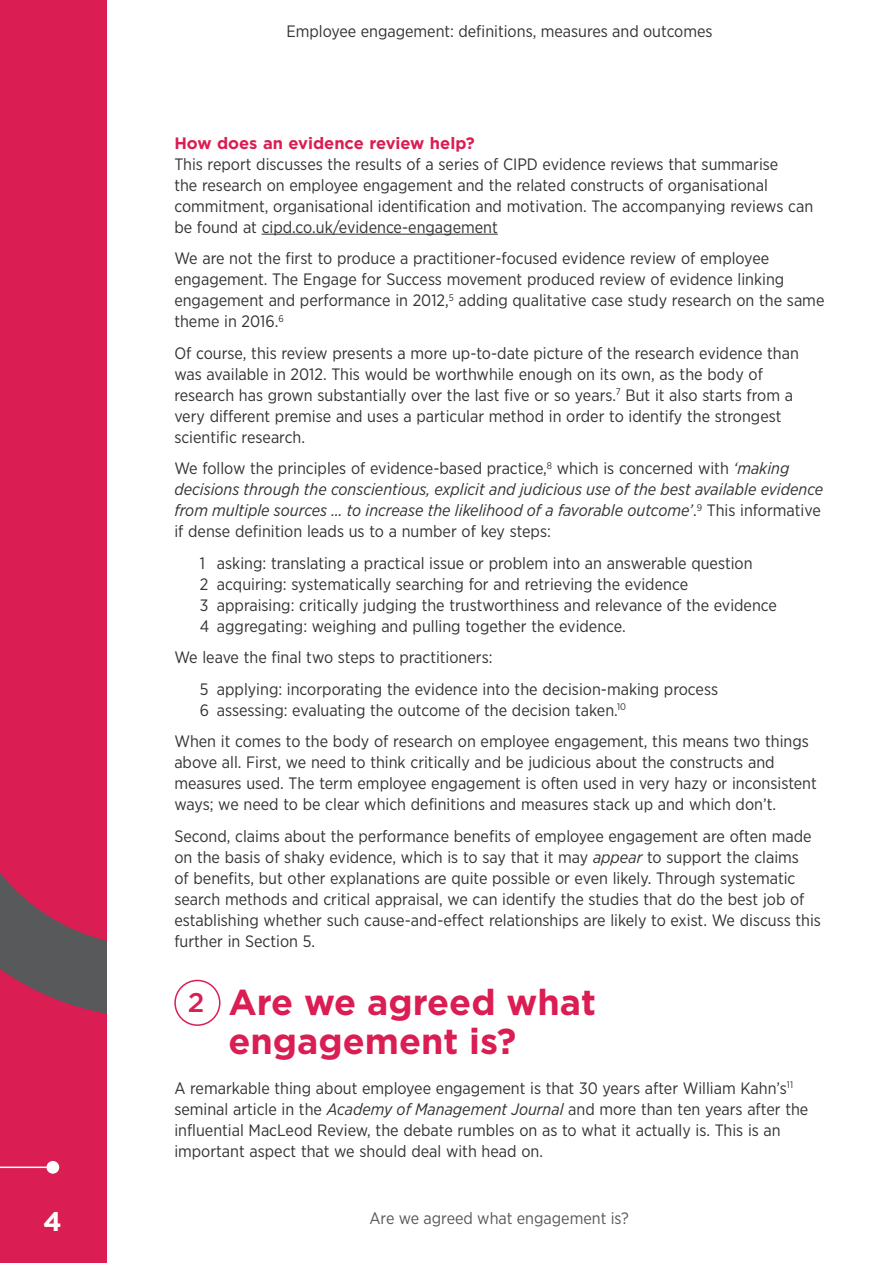
<style>
.page{position:relative;width:893px;height:1263px;background:#fff}
.page>*{position:absolute;margin:0;border:0;box-sizing:border-box;transform-origin:0 0}
.Section_head{font:700 36px/39px "Gotham";color:#da1d52}
.t1{font:700 27px "Gotham";color:#fff}
.t2{font:500 27px "Gotham";color:#da1d52}
.B_body{font:16.5px/21px "Gotham Narrow";color:#333}
.B_body-2{font:italic 16.5px/21px "Gotham Narrow";color:#333}
.B_bullets{font:16.5px "Gotham Narrow";color:#333}
.B_bullets_last{font:16.5px "Gotham Narrow";color:#333}
.Subhead_1{font:700 16.5px "Gotham";color:#da1d52}
.t3{font:16.5px "Gotham Narrow";color:#58595b}
.s1{font-style:normal}
.s2{font-style:italic}
</style>
<div class="page">
<div style="left:0;top:0;width:106px;height:1263px;background:#da1d52"></div>
<svg style="left:0;top:872px;width:106px;height:142px"></svg>
<hr style="left:0;top:1166px;width:53px;height:2px;background:#fff">
<div style="left:47px;top:1161px;width:12px;height:13px;background:#fff;border-radius:50%"></div>
<hr style="left:262px;top:234px;width:236px;height:1px;background:#333">
<div style="left:174px;top:980px;width:46px;height:46px;border:2px solid #da1d52;border-radius:50%"></div>
<h2 class="t1" style="left:43px;top:1204px;width:20px">4</h2>
<p class="B_body" style="left:286px;top:20px;width:428px">Employee engagement: definitions, measures and outcomes</p>
<h1 class="Subhead_1" style="left:174px;top:132px;width:302px">How does an evidence review help?</h1>
<p class="B_body" style="left:174px;top:153px;width:640px">This report discusses the results of a series of CIPD evidence reviews that summarise<br>the research on employee engagement and the related constructs of organisational commitment, organisational identification and motivation. The accompanying reviews can be found at cipd.co.uk/evidence-engagement</p>
<p class="B_body" style="left:174px;top:247px;width:652px">We are not the first to produce a practitioner-focused evidence review of employee engagement. The Engage for Success movement produced review of evidence linking engagement and performance in 2012,<sup>5</sup> adding qualitative case study research on the same theme in 2016.<sup>6</sup></p>
<p class="B_body" style="left:174px;top:342px;width:626px">Of course, this review presents a more up-to-date picture of the research evidence than was available in 2012. This would be worthwhile enough on its own, as the body of research has grown substantially over the last five or so years.<sup>7</sup> But it also starts from a very different premise and uses a particular method in order to identify the strongest scientific research.</p>
<p class="B_body-2" style="left:174px;top:457px;width:650px"><span class="s1">We follow the principles of evidence-based practice,</span><sup>8</sup> <span class="s1">which is concerned with</span> ‘making decisions through the conscientious, explicit and judicious use of the best available evidence from multiple sources … to increase the likelihood of a favorable outcome’<span class="s1">.</span><sup>9</sup> <span class="s1">This informative if dense definition leads us to a number of key steps:</span></p>
<p class="B_bullets" style="left:200px;top:552px;width:554px">1 asking: translating a practical issue or problem into an answerable question</p>
<p class="B_bullets" style="left:200px;top:573px;width:490px">2 acquiring: systematically searching for and retrieving the evidence</p>
<p class="B_bullets" style="left:200px;top:594px;width:579px">3 appraising: critically judging the trustworthiness and relevance of the evidence</p>
<p class="B_bullets_last" style="left:200px;top:615px;width:427px">4 aggregating: weighing and pulling together the evidence.</p>
<p class="B_body" style="left:174px;top:646px;width:320px">We leave the final two steps to practitioners:</p>
<p class="B_bullets" style="left:200px;top:678px;width:520px">5 applying: incorporating the evidence into the decision-making process</p>
<p class="B_bullets_last" style="left:200px;top:699px;width:428px">6 assessing: evaluating the outcome of the decision taken.<sup>10</sup></p>
<p class="B_body" style="left:174px;top:730px;width:644px">When it comes to the body of research on employee engagement, this means two things above all. First, we need to think critically and be judicious about the constructs and measures used. The term employee engagement is often used in very hazy or inconsistent ways; we need to be clear which definitions and measures stack up and which don’t.</p>
<p class="B_body" style="left:174px;top:825px;width:648px">Second, claims about the performance benefits of employee engagement are often made on the basis of shaky evidence, which is to say that it may <span class="s2">appear</span> to support the claims<br>of benefits, but other explanations are quite possible or even likely. Through systematic search methods and critical appraisal, we can identify the studies that do the best job of establishing whether such cause-and-effect relationships are likely to exist. We discuss this further in Section 5.</p>
<p class="t2" style="left:188px;top:985px;width:18px">2</p>
<p class="Section_head" style="left:228px;top:983px;width:369px">Are we agreed what engagement is?</p>
<p class="B_body" style="left:174px;top:1077px;width:635px">A remarkable thing about employee engagement is that 30 years after William Kahn’s<sup>11 </sup>seminal article in the <span class="s2">Academy of Management Journal</span> and more than ten years after the influential MacLeod Review, the debate rumbles on as to what it actually is. This is an important aspect that we should deal with head on.</p>
<p class="t3" style="left:369px;top:1208px;width:261px">Are we agreed what engagement is?</p>
</div>
